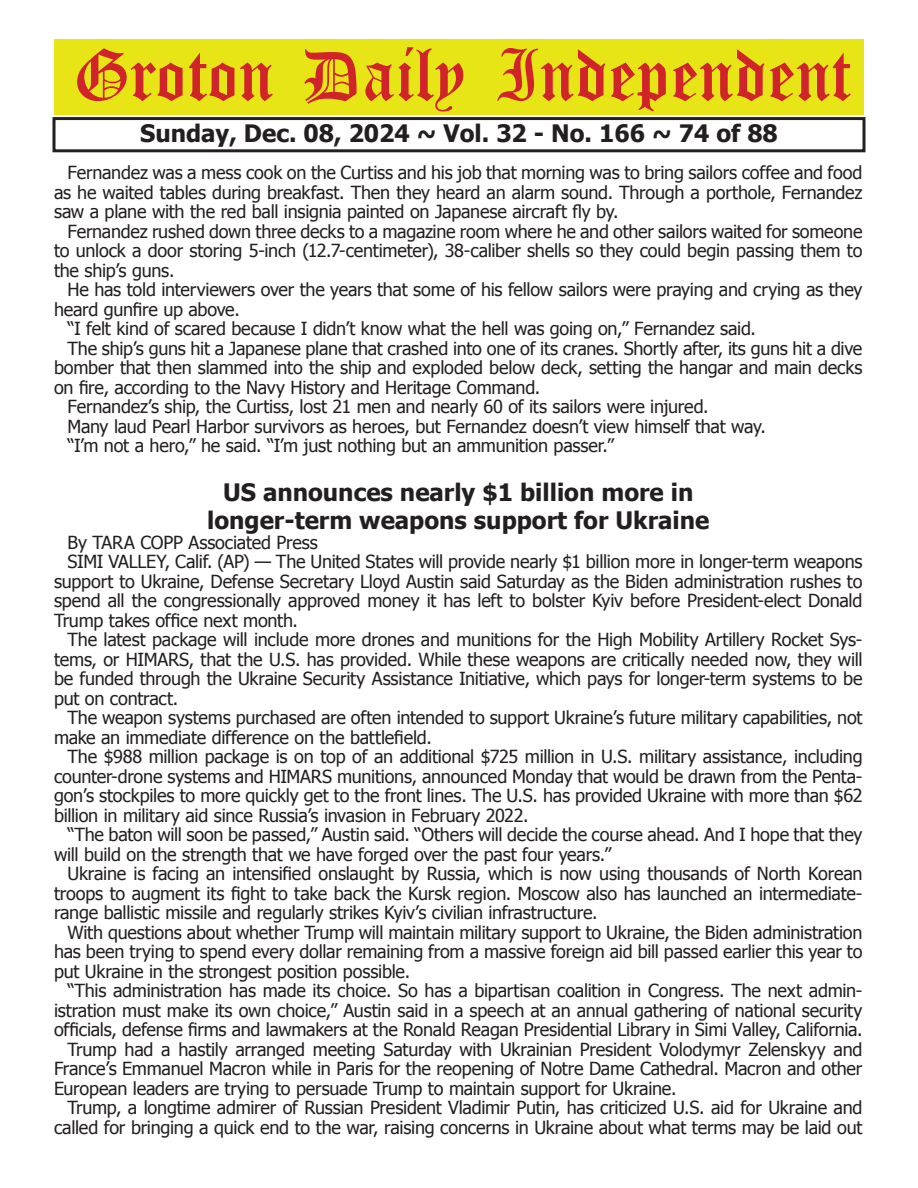
<style>
.page{position:relative;width:918px;height:1188px;background:#fff}
.page>*{position:absolute;margin:0;border:0;box-sizing:border-box;transform-origin:0 0}
.t1{font:54px "Old English Five";color:#d1232a}
.t2{font:700 24px/28.8px "Tahoma";color:#231f20;text-align:center}
.t3{font:18px/19.5px "Tahoma";letter-spacing:-.015em;color:#231f20;text-align:justify}
</style>
<div class="page">
<div style="left:52px;top:117px;width:814px;height:35px;border:3px solid #231f20"></div>
<div style="left:54px;top:40px;width:810px;height:75px;background:#e7e515"></div>
<h1 class="t1" style="left:73px;top:50px;width:779px">Groton Daily Independent</h1>
<h2 class="t2" style="left:140px;top:117px;width:639px">Sunday, Dec. 08, 2024 ~ Vol. 32 - No. 166 ~ 74 of 88</h2>
<p class="t3" style="left:54px;top:162px;width:810px;text-indent:14px">Fernandez was a mess cook on the Curtiss and his job that morning was to bring sailors coffee and food as he waited tables during breakfast. Then they heard an alarm sound. Through a porthole, Fernandez saw a plane with the red ball insignia painted on Japanese aircraft fly by.</p>
<p class="t3" style="left:54px;top:221px;width:810px;text-indent:14px">Fernandez rushed down three decks to a magazine room where he and other sailors waited for someone to unlock a door storing 5-inch (12.7-centimeter), 38-caliber shells so they could begin passing them to the ship’s guns.</p>
<p class="t3" style="left:68px;top:279px;width:796px">He has told interviewers over the years that some of his fellow sailors were praying and crying as they</p>
<p class="t3" style="left:54px;top:299px;width:187px">heard gunfire up above.</p>
<p class="t3" style="left:68px;top:318px;width:690px">“I felt kind of scared because I didn’t know what the hell was going on,” Fernandez said.</p>
<p class="t3" style="left:68px;top:338px;width:796px">The ship’s guns hit a Japanese plane that crashed into one of its cranes. Shortly after, its guns hit a dive</p>
<p class="t3" style="left:54px;top:357px;width:810px">bomber that then slammed into the ship and exploded below deck, setting the hangar and main decks</p>
<p class="t3" style="left:54px;top:377px;width:488px">on fire, according to the Navy History and Heritage Command.</p>
<p class="t3" style="left:68px;top:396px;width:643px">Fernandez’s ship, the Curtiss, lost 21 men and nearly 60 of its sailors were injured.</p>
<p class="t3" style="left:68px;top:416px;width:700px">Many laud Pearl Harbor survivors as heroes, but Fernandez doesn’t view himself that way.</p>
<p class="t3" style="left:68px;top:435px;width:548px">“I’m not a hero,” he said. “I’m just nothing but an ammunition passer.”</p>
<h2 class="t2" style="left:207px;top:476px;width:504px">US announces nearly $1 billion more in longer-term weapons support for Ukraine</h2>
<p class="t3" style="left:68px;top:532px;width:252px">By TARA COPP Associated Press</p>
<p class="t3" style="left:68px;top:551px;width:797px">SIMI VALLEY, Calif. (AP) — The United States will provide nearly $1 billion more in longer-term weapons</p>
<p class="t3" style="left:54px;top:571px;width:810px">support to Ukraine, Defense Secretary Lloyd Austin said Saturday as the Biden administration rushes to</p>
<p class="t3" style="left:54px;top:590px;width:810px">spend all the congressionally approved money it has left to bolster Kyiv before President-elect Donald</p>
<p class="t3" style="left:54px;top:610px;width:246px">Trump takes office next month.</p>
<p class="t3" style="left:68px;top:629px;width:796px">The latest package will include more drones and munitions for the High Mobility Artillery Rocket Sys-</p>
<p class="t3" style="left:54px;top:649px;width:810px">tems, or HIMARS, that the U.S. has provided. While these weapons are critically needed now, they will</p>
<p class="t3" style="left:54px;top:668px;width:810px">be funded through the Ukraine Security Assistance Initiative, which pays for longer-term systems to be</p>
<p class="t3" style="left:54px;top:688px;width:126px">put on contract.</p>
<p class="t3" style="left:68px;top:707px;width:797px">The weapon systems purchased are often intended to support Ukraine’s future military capabilities, not</p>
<p class="t3" style="left:54px;top:727px;width:379px">make an immediate difference on the battlefield.</p>
<p class="t3" style="left:68px;top:746px;width:797px">The $988 million package is on top of an additional $725 million in U.S. military assistance, including</p>
<p class="t3" style="left:54px;top:766px;width:810px">counter-drone systems and HIMARS munitions, announced Monday that would be drawn from the Penta-</p>
<p class="t3" style="left:54px;top:785px;width:810px">gon’s stockpiles to more quickly get to the front lines. The U.S. has provided Ukraine with more than $62</p>
<p class="t3" style="left:54px;top:805px;width:476px">billion in military aid since Russia’s invasion in February 2022.</p>
<p class="t3" style="left:68px;top:824px;width:796px">“The baton will soon be passed,” Austin said. “Others will decide the course ahead. And I hope that they</p>
<p class="t3" style="left:54px;top:844px;width:559px">will build on the strength that we have forged over the past four years.”</p>
<p class="t3" style="left:68px;top:863px;width:797px">Ukraine is facing an intensified onslaught by Russia, which is now using thousands of North Korean</p>
<p class="t3" style="left:54px;top:883px;width:810px">troops to augment its fight to take back the Kursk region. Moscow also has launched an intermediate-</p>
<p class="t3" style="left:54px;top:902px;width:545px">range ballistic missile and regularly strikes Kyiv’s civilian infrastructure.</p>
<p class="t3" style="left:68px;top:922px;width:797px">With questions about whether Trump will maintain military support to Ukraine, the Biden administration</p>
<p class="t3" style="left:54px;top:941px;width:810px">has been trying to spend every dollar remaining from a massive foreign aid bill passed earlier this year to</p>
<p class="t3" style="left:54px;top:961px;width:358px">put Ukraine in the strongest position possible.</p>
<p class="t3" style="left:68px;top:980px;width:796px">“This administration has made its choice. So has a bipartisan coalition in Congress. The next admin-</p>
<p class="t3" style="left:54px;top:1000px;width:810px">istration must make its own choice,” Austin said in a speech at an annual gathering of national security</p>
<p class="t3" style="left:54px;top:1019px;width:810px">officials, defense firms and lawmakers at the Ronald Reagan Presidential Library in Simi Valley, California.</p>
<p class="t3" style="left:68px;top:1039px;width:797px">Trump had a hastily arranged meeting Saturday with Ukrainian President Volodymyr Zelenskyy and</p>
<p class="t3" style="left:54px;top:1058px;width:810px">France’s Emmanuel Macron while in Paris for the reopening of Notre Dame Cathedral. Macron and other</p>
<p class="t3" style="left:54px;top:1078px;width:624px">European leaders are trying to persuade Trump to maintain support for Ukraine.</p>
<p class="t3" style="left:68px;top:1097px;width:796px">Trump, a longtime admirer of Russian President Vladimir Putin, has criticized U.S. aid for Ukraine and</p>
<p class="t3" style="left:54px;top:1117px;width:810px">called for bringing a quick end to the war, raising concerns in Ukraine about what terms may be laid out</p>
</div>
